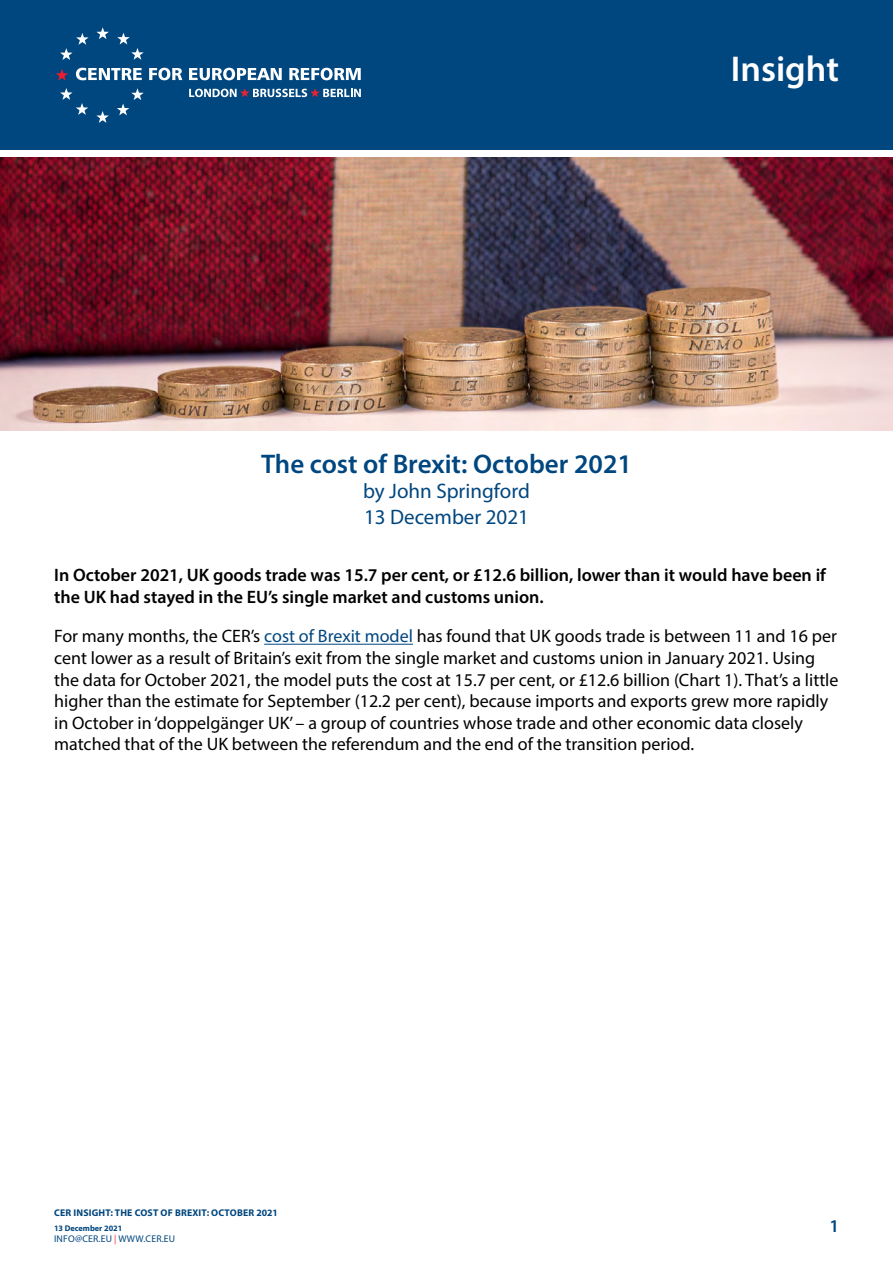
<style>
.page{position:relative;width:893px;height:1263px;background:#fff}
.page>*{position:absolute;margin:0;border:0;box-sizing:border-box;transform-origin:0 0}
.t1{font:600 36px "Myriad Pro";color:#fff}
.t2{font:600 27px "Myriad Pro";color:#00467f}
.t3{font:21px/25.2px "Myriad Pro";color:#00467f}
.t4{font:18px/21.6px "Myriad Pro";color:#000}
.t5{font:600 18px/21.6px "Myriad Pro";color:#000}
.t6{font:600 18px "Myriad Pro";color:#00467f}
.t7{font:700 9.75px "Myriad Pro";letter-spacing:.02em;color:#00467f}
.t8{font:9.75px "Myriad Pro";letter-spacing:.02em;color:#00467f}
.t9{font:700 8.25px "Myriad Pro";color:#00467f}
.s1{color:#00467f}
.s2{color:#ee3124}
</style>
<div class="page">
<div style="left:0;top:0;width:893px;height:150px;background:#00467f"></div>
<img style="left:0;top:157px;width:893px;height:273px">
<hr style="left:264px;top:644px;width:149px;height:1px;background:#00467f">
<svg style="left:96px;top:27px;width:13px;height:12px"></svg>
<svg style="left:117px;top:33px;width:27px;height:27px"></svg>
<svg style="left:117px;top:88px;width:27px;height:27px"></svg>
<svg style="left:96px;top:111px;width:13px;height:12px"></svg>
<svg style="left:60px;top:88px;width:28px;height:27px"></svg>
<svg style="left:60px;top:33px;width:29px;height:27px"></svg>
<svg style="left:56px;top:69px;width:12px;height:12px"></svg>
<svg style="left:76px;top:68px;width:66px;height:12px"></svg>
<svg style="left:149px;top:68px;width:33px;height:12px"></svg>
<svg style="left:189px;top:68px;width:93px;height:12px"></svg>
<svg style="left:289px;top:68px;width:72px;height:12px"></svg>
<svg style="left:189px;top:88px;width:172px;height:9px"></svg>
<h1 class="t1" style="left:731px;top:46px;width:110px">Insight</h1>
<h2 class="t2" style="left:261px;top:447px;width:372px">The cost of Brexit: October 2021</h2>
<p class="t3" style="left:363px;top:478px;width:168px">by John Springford<br>13 December 2021</p>
<p class="t5" style="left:54px;top:564px;width:773px">In October 2021, UK goods trade was 15.7 per cent, or £12.6 billion, lower than it would have been if the UK had stayed in the EU’s single market and customs union.</p>
<p class="t4" style="left:54px;top:625px;width:786px">For many months, the CER’s <span class="s1">cost of Brexit model</span> has found that UK goods trade is between 11 and 16 per cent lower as a result of Britain’s exit from the single market and customs union in January 2021. Using the data for October 2021, the model puts the cost at 15.7 per cent, or £12.6 billion (Chart 1). That’s a little higher than the estimate for September (12.2 per cent), because imports and exports grew more rapidly in October in ‘doppelgänger UK’ – a group of countries whose trade and other economic data closely matched that of the UK between the referendum and the end of the transition period.</p>
<p class="t7" style="left:54px;top:1206px;width:225px">CER INSIGHT: THE COST OF BREXIT: OCTOBER 2021</p>
<p class="t9" style="left:54px;top:1223px;width:70px">13 DECEMBER 2021</p>
<p class="t8" style="left:54px;top:1232px;width:123px">info@cer.EU <span class="s2">|</span> WWW.CER.EU</p>
<p class="t6" style="left:829px;top:1214px;width:11px">1</p>
</div>
